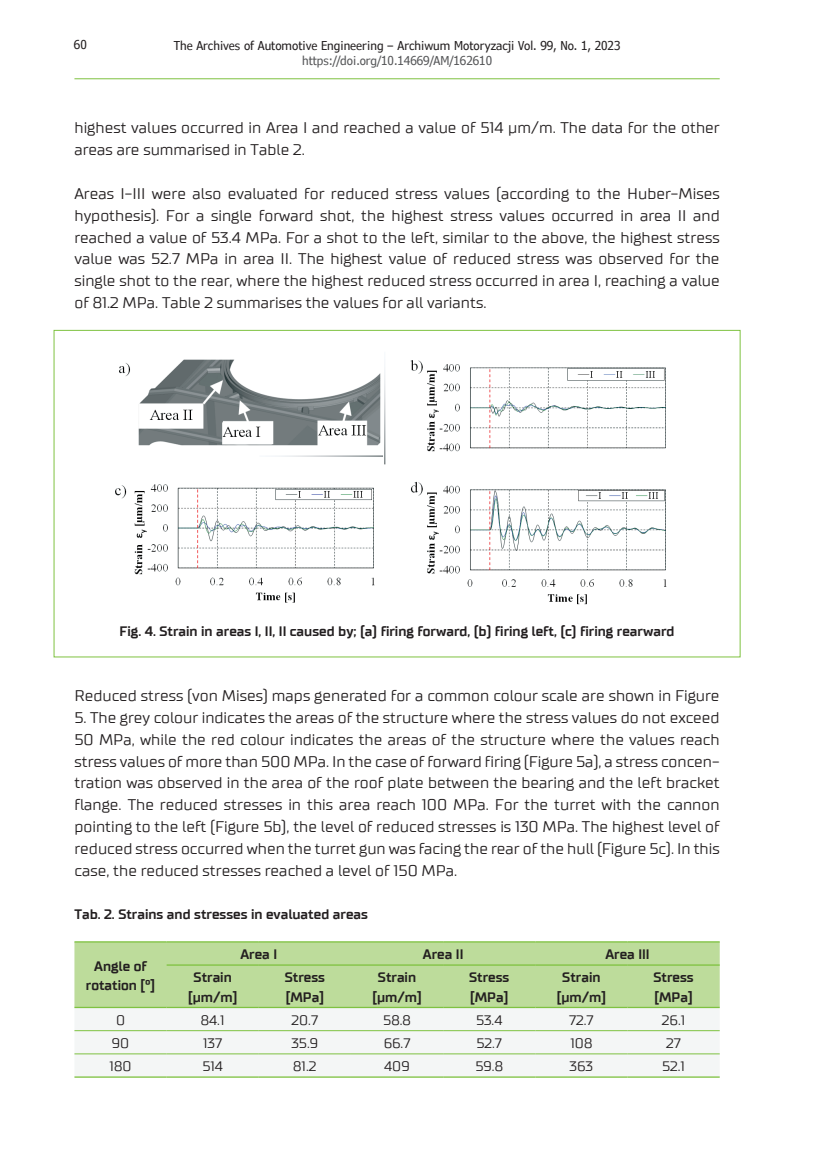
<style>
.page{position:relative;width:819px;height:1161px;background:#fff}
.page>*{position:absolute;margin:0;border:0;box-sizing:border-box;transform-origin:0 0}
.t1{font:15.75px/21.9px "TT Supermolot";color:#231f20;text-align:justify}
.t2{font:700 14px/19.2px "TT Supermolot";color:#231f20;text-align:center}
.t3{font:14px "TT Supermolot";color:#231f20}
.t4{font:condensed 12.25px "Verdana Pro";color:#231f20}
.t5{font:condensed 12.25px "Verdana Pro";color:#57585a}
</style>
<div class="page">
<hr style="left:74px;top:78px;width:645px;height:1px;background:#7fc241">
<img style="left:115px;top:359px;width:552px;height:246px">
<div style="left:74px;top:942px;width:645px;height:65px;background:#bddc9b"></div>
<div style="left:74px;top:1008px;width:645px;height:68px;background:#f4f6f6"></div>
<hr style="left:167px;top:964px;width:92px;height:2px;background:#7fc241">
<hr style="left:259px;top:964px;width:92px;height:2px;background:#7fc241">
<hr style="left:351px;top:964px;width:92px;height:2px;background:#7fc241">
<hr style="left:443px;top:964px;width:92px;height:2px;background:#7fc241">
<hr style="left:535px;top:964px;width:92px;height:2px;background:#7fc241">
<hr style="left:627px;top:964px;width:92px;height:2px;background:#7fc241">
<hr style="left:74px;top:1030px;width:93px;height:1px;background:#7fc241">
<hr style="left:167px;top:1030px;width:92px;height:1px;background:#7fc241">
<hr style="left:259px;top:1030px;width:92px;height:1px;background:#7fc241">
<hr style="left:351px;top:1030px;width:92px;height:1px;background:#7fc241">
<hr style="left:443px;top:1030px;width:92px;height:1px;background:#7fc241">
<hr style="left:535px;top:1030px;width:92px;height:1px;background:#7fc241">
<hr style="left:627px;top:1030px;width:92px;height:1px;background:#7fc241">
<hr style="left:74px;top:941px;width:93px;height:1px;background:#7fc241">
<hr style="left:167px;top:941px;width:92px;height:1px;background:#7fc241">
<hr style="left:259px;top:941px;width:92px;height:1px;background:#7fc241">
<hr style="left:351px;top:941px;width:92px;height:1px;background:#7fc241">
<hr style="left:443px;top:941px;width:92px;height:1px;background:#7fc241">
<hr style="left:535px;top:941px;width:92px;height:1px;background:#7fc241">
<hr style="left:627px;top:941px;width:92px;height:1px;background:#7fc241">
<hr style="left:74px;top:1007px;width:93px;height:1px;background:#7fc241">
<hr style="left:167px;top:1007px;width:92px;height:1px;background:#7fc241">
<hr style="left:259px;top:1007px;width:92px;height:1px;background:#7fc241">
<hr style="left:351px;top:1007px;width:92px;height:1px;background:#7fc241">
<hr style="left:443px;top:1007px;width:92px;height:1px;background:#7fc241">
<hr style="left:535px;top:1007px;width:92px;height:1px;background:#7fc241">
<hr style="left:627px;top:1007px;width:92px;height:1px;background:#7fc241">
<hr style="left:74px;top:1053px;width:93px;height:1px;background:#7fc241">
<hr style="left:167px;top:1053px;width:92px;height:1px;background:#7fc241">
<hr style="left:259px;top:1053px;width:92px;height:1px;background:#7fc241">
<hr style="left:351px;top:1053px;width:92px;height:1px;background:#7fc241">
<hr style="left:443px;top:1053px;width:92px;height:1px;background:#7fc241">
<hr style="left:535px;top:1053px;width:92px;height:1px;background:#7fc241">
<hr style="left:627px;top:1053px;width:92px;height:1px;background:#7fc241">
<hr style="left:74px;top:1076px;width:93px;height:2px;background:#7fc241">
<hr style="left:167px;top:1076px;width:92px;height:2px;background:#7fc241">
<hr style="left:259px;top:1076px;width:92px;height:2px;background:#7fc241">
<hr style="left:351px;top:1076px;width:92px;height:2px;background:#7fc241">
<hr style="left:443px;top:1076px;width:92px;height:2px;background:#7fc241">
<hr style="left:535px;top:1076px;width:92px;height:2px;background:#7fc241">
<hr style="left:627px;top:1076px;width:92px;height:2px;background:#7fc241">
<p class="t4" style="left:74px;top:37px;width:14px">60</p>
<p class="t4" style="left:174px;top:37px;width:448px">The Archives of Automotive Engineering – Archiwum Motoryzacji Vol. 99, No. 1, 2023</p>
<p class="t5" style="left:302px;top:53px;width:191px">https://doi.org/10.14669/AM/162610</p>
<p class="t1" style="left:74px;top:117px;width:646px">highest values occurred in Area I and reached a value of 514 µm/m. The data for the other areas are summarised in Table 2.</p>
<p class="t1" style="left:74px;top:182px;width:646px">Areas I-III were also evaluated for reduced stress values (according to the Huber-Mises hypothesis). For a single forward shot, the highest stress values occurred in area II and reached a value of 53.4 MPa. For a shot to the left, similar to the above, the highest stress value was 52.7 MPa in area II. The highest value of reduced stress was observed for the single shot to the rear, where the highest reduced stress occurred in area I, reaching a value of 81.2 MPa. Table 2 summarises the values for all variants.</p>
<p class="t2" style="left:120px;top:621px;width:556px">Fig. 4. Strain in areas I, II, II caused by; (a) firing forward, (b) firing left, (c) firing rearward</p>
<p class="t1" style="left:74px;top:684px;width:646px">Reduced stress (von Mises) maps generated for a common colour scale are shown in Figure</p>
<p class="t1" style="left:74px;top:706px;width:646px">5. The grey colour indicates the areas of the structure where the stress values do not exceed 50 MPa, while the red colour indicates the areas of the structure where the values reach stress values of more than 500 MPa. In the case of forward firing (Figure 5a), a stress concen&shy;tration was observed in the area of the roof plate between the bearing and the left bracket flange. The reduced stresses in this area reach 100 MPa. For the turret with the cannon pointing to the left (Figure 5b), the level of reduced stresses is 130 MPa. The highest level of reduced stress occurred when the turret gun was facing the rear of the hull (Figure 5c). In this case, the reduced stresses reached a level of 150 MPa.</p>
<p class="t2" style="left:74px;top:905px;width:295px">Tab. 2. Strains and stresses in evaluated areas</p>
<p class="t2" style="left:86px;top:956px;width:71px">Angle of rotation [°]</p>
<p class="t2" style="left:240px;top:944px;width:38px">Area I</p>
<p class="t2" style="left:423px;top:944px;width:42px">Area II</p>
<p class="t2" style="left:605px;top:944px;width:46px">Area III</p>
<p class="t2" style="left:188px;top:968px;width:51px">Strain [μm/m]</p>
<p class="t2" style="left:285px;top:968px;width:42px;text-align:left">Stress [MPa]</p>
<p class="t2" style="left:372px;top:968px;width:51px">Strain [μm/m]</p>
<p class="t2" style="left:469px;top:968px;width:42px;text-align:left">Stress [MPa]</p>
<p class="t2" style="left:557px;top:968px;width:51px">Strain [μm/m]</p>
<p class="t2" style="left:653px;top:968px;width:42px;text-align:left">Stress [MPa]</p>
<p class="t3" style="left:116px;top:1011px;width:11px">0</p>
<p class="t3" style="left:201px;top:1011px;width:25px">84.1</p>
<p class="t3" style="left:291px;top:1011px;width:28px">20.7</p>
<p class="t3" style="left:383px;top:1011px;width:29px">58.8</p>
<p class="t3" style="left:476px;top:1011px;width:28px">53.4</p>
<p class="t3" style="left:569px;top:1011px;width:26px">72.7</p>
<p class="t3" style="left:662px;top:1011px;width:25px">26.1</p>
<p class="t3" style="left:112px;top:1034px;width:19px">90</p>
<p class="t3" style="left:203px;top:1034px;width:21px">137</p>
<p class="t3" style="left:291px;top:1034px;width:28px">35.9</p>
<p class="t3" style="left:383px;top:1034px;width:28px">66.7</p>
<p class="t3" style="left:476px;top:1034px;width:27px">52.7</p>
<p class="t3" style="left:570px;top:1034px;width:23px">108</p>
<p class="t3" style="left:666px;top:1034px;width:16px">27</p>
<p class="t3" style="left:110px;top:1057px;width:23px">180</p>
<p class="t3" style="left:202px;top:1057px;width:22px">514</p>
<p class="t3" style="left:293px;top:1057px;width:25px">81.2</p>
<p class="t3" style="left:384px;top:1057px;width:27px">409</p>
<p class="t3" style="left:475px;top:1057px;width:29px">59.8</p>
<p class="t3" style="left:569px;top:1057px;width:25px">363</p>
<p class="t3" style="left:662px;top:1057px;width:24px">52.1</p>
</div>
